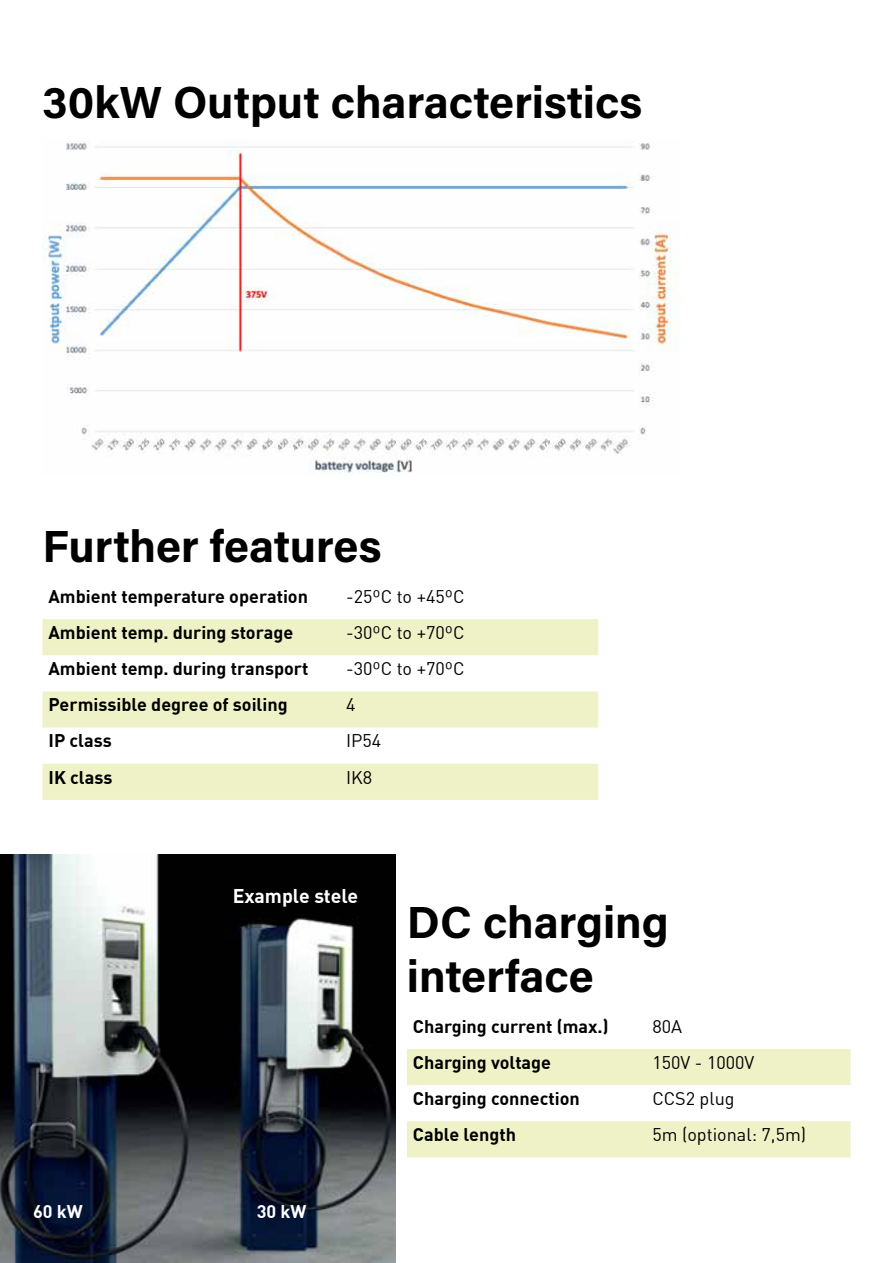
<style>
.page{position:relative;width:893px;height:1263px;background:#fff}
.page>*{position:absolute;margin:0;border:0;box-sizing:border-box;transform-origin:0 0}
.t1{font:700 45px/54px "Acumin Pro";color:#000}
.t2{font:700 19.5px "DIN Offc Pro";letter-spacing:-.005em;color:#fff}
.t3{font:700 18px "DIN Offc Pro";color:#000}
.t4{font:18px "DIN Offc Pro";color:#000}
.t5{font:700 18px "DIN Offc Pro";color:#fff}
</style>
<div class="page">
<img style="left:46px;top:142px;width:633px;height:331px">
<svg style="left:43px;top:619px;width:555px;height:181px;fill:#eff2c6"></svg>
<img style="left:0;top:854px;width:395px;height:408px">
<svg style="left:407px;top:1049px;width:443px;height:108px;fill:#eff2c6"></svg>
<h1 class="t1" style="left:43px;top:73px;width:601px">30kW Output characteristics</h1>
<h1 class="t1" style="left:43px;top:517px;width:341px">Further features</h1>
<p class="t3" style="left:49px;top:582px;width:261px">Ambient temperature operation</p>
<p class="t4" style="left:346px;top:582px;width:120px">-25ºC to +45ºC</p>
<p class="t3" style="left:49px;top:618px;width:246px">Ambient temp. during storage</p>
<p class="t4" style="left:346px;top:619px;width:120px">-30ºC to +70ºC</p>
<p class="t3" style="left:49px;top:654px;width:262px">Ambient temp. during transport</p>
<p class="t4" style="left:346px;top:655px;width:120px">-30ºC to +70ºC</p>
<p class="t3" style="left:49px;top:691px;width:241px">Permissible degree of soiling</p>
<p class="t4" style="left:346px;top:691px;width:11px">4</p>
<p class="t3" style="left:49px;top:727px;width:65px">IP class</p>
<p class="t4" style="left:346px;top:727px;width:37px">IP54</p>
<p class="t3" style="left:49px;top:763px;width:65px">IK class</p>
<p class="t4" style="left:346px;top:763px;width:28px">IK8</p>
<p class="t2" style="left:233px;top:880px;width:127px">Example stele</p>
<p class="t5" style="left:33px;top:1197px;width:51px">60 kW</p>
<p class="t5" style="left:257px;top:1197px;width:51px">30 kW</p>
<h1 class="t1" style="left:407px;top:893px;width:263px">DC charging interface</h1>
<p class="t3" style="left:413px;top:1012px;width:197px">Charging current (max.)</p>
<p class="t4" style="left:652px;top:1012px;width:31px">80A</p>
<p class="t3" style="left:413px;top:1048px;width:140px">Charging voltage</p>
<p class="t4" style="left:652px;top:1048px;width:104px">150V - 1000V</p>
<p class="t3" style="left:413px;top:1084px;width:168px">Charging connection</p>
<p class="t4" style="left:652px;top:1084px;width:84px">CCS2 plug</p>
<p class="t3" style="left:413px;top:1120px;width:105px">Cable length</p>
<p class="t4" style="left:652px;top:1121px;width:155px">5m (optional: 7,5m)</p>
</div>
